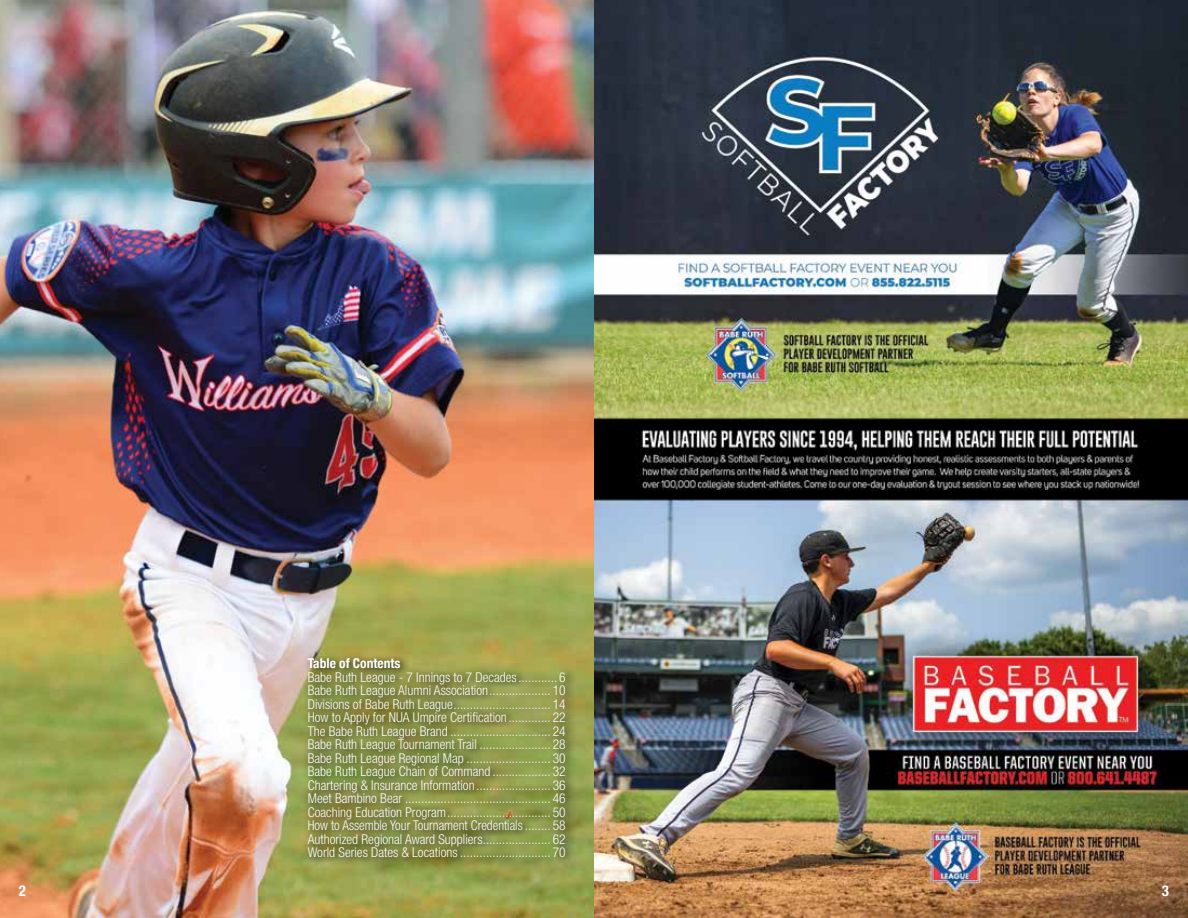
<style>
.page{position:relative;width:1188px;height:918px;background:#fff}
.page>*{position:absolute;margin:0;border:0;box-sizing:border-box;transform-origin:0 0}
.t1{font:700 condensed 15px "Helvetica Neue";color:#fff}
.t2{font:300 condensed 13.5px/13.5px "Helvetica Neue LT Std";color:#fff;text-align:justify}
.t3{font:700 condensed 13.5px "Helvetica Neue";color:#fff}
</style>
<div class="page">
<img style="left:594px;top:0;width:594px;height:918px">
<img style="left:0;top:0;width:594px;height:918px">
<svg style="left:303px;top:652px;width:273px;height:215px;background:#868d45"></svg>
<p class="t3" style="left:308px;top:652px;width:94px">Table of Contents</p>
<p class="t2" style="left:308px;top:670px;width:259px">Babe Ruth League - 7 Innings to 7 Decades............ 6<br>Babe Ruth League Alumni Association................... 10<br>Divisions of Babe Ruth League.............................. 14<br>How to Apply for NUA Umpire Certification ............. 22<br>The Babe Ruth League Brand ............................... 24<br>Babe Ruth League Tournament Trail ...................... 28<br>Babe Ruth League Regional Map .......................... 30<br>Babe Ruth League Chain of Command .................. 32<br>Chartering &amp; Insurance Information ....................... 36<br>Meet Bambino Bear ............................................. 46<br>Coaching Education Program................................ 50<br>How to Assemble Your Tournament Credentials ........ 58<br>Authorized Regional Award Suppliers..................... 62<br>World Series Dates &amp; Locations ............................ 70</p>
<p class="t1" style="left:19px;top:879px;width:9px">2</p>
<p class="t1" style="left:1162px;top:879px;width:9px">3</p>
</div>
